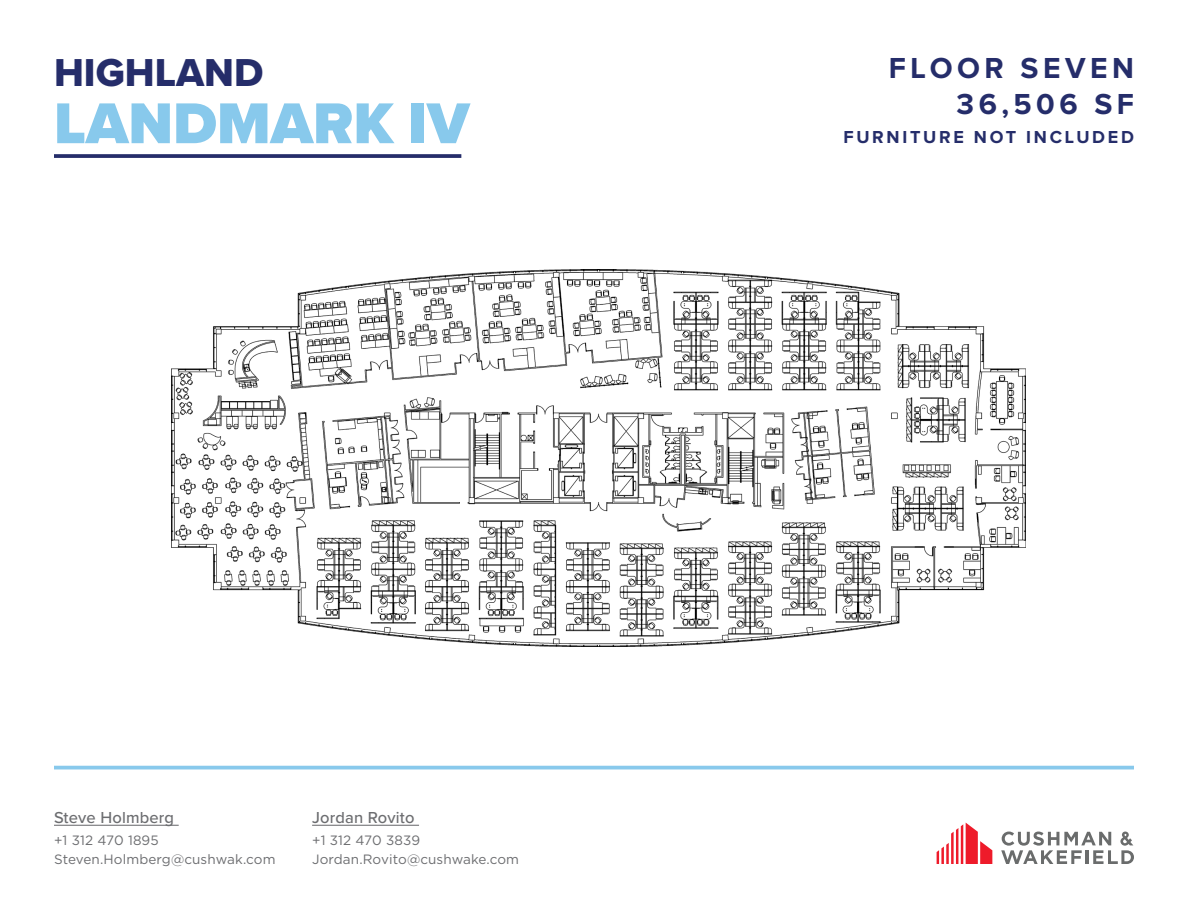
<style>
.page{position:relative;width:1188px;height:918px;background:#fff}
.page>*{position:absolute;margin:0;border:0;box-sizing:border-box;transform-origin:0 0}
.t1{font:900 59.7px "Proxima Nova";color:#88c9ec}
.t2{font:40.35px "Proxima Nova Extrabld";color:#252d6a}
.Page_Headline{font:700 30px/36px "Proxima Nova";letter-spacing:.15em;color:#252d6a;text-align:right}
.Page_Headline-2{font:700 18px "Proxima Nova";letter-spacing:.15em;color:#252d6a}
.t3{font:500 16.5px "Proxima Nova";letter-spacing:.01em;color:#6c6d70}
.t4{font:13.5px/18.8px "Gotham";letter-spacing:.01em;color:#6c6d70}
</style>
<div class="page">
<svg style="left:54px;top:154px;width:407px;height:4px;background:#323972"></svg>
<hr style="left:54px;top:766px;width:1080px;height:3px;background:#88c9ec">
<hr style="left:54px;top:825px;width:125px;height:1px;background:#6c6d70">
<hr style="left:312px;top:825px;width:107px;height:1px;background:#6c6d70">
<svg style="left:937px;top:823px;width:55px;height:41px"></svg>
<svg style="left:1001px;top:831px;width:133px;height:33px"></svg>
<img style="left:171px;top:269px;width:854px;height:377px">
<h2 class="t2" style="left:54px;top:42px;width:211px">HIGHLAND</h2>
<h1 class="t1" style="left:54px;top:79px;width:417px">LANDMARK IV</h1>
<p class="t3" style="left:54px;top:805px;width:122px">Steve Holmberg</p>
<p class="t4" style="left:54px;top:831px;width:223px">+1 312 470 1895<br>Steven.Holmberg@cushwak.com</p>
<p class="t3" style="left:312px;top:805px;width:104px">Jordan Rovito</p>
<p class="t4" style="left:312px;top:831px;width:208px">+1 312 470 3839<br>Jordan.Rovito@cushwake.com</p>
<p class="Page_Headline" style="left:889px;top:51px;width:247px">FLOOR SEVEN<br>36,506 SF</p>
<p class="Page_Headline-2" style="left:843px;top:129px;width:292px">FURNITURE NOT INCLUDED</p>
</div>
